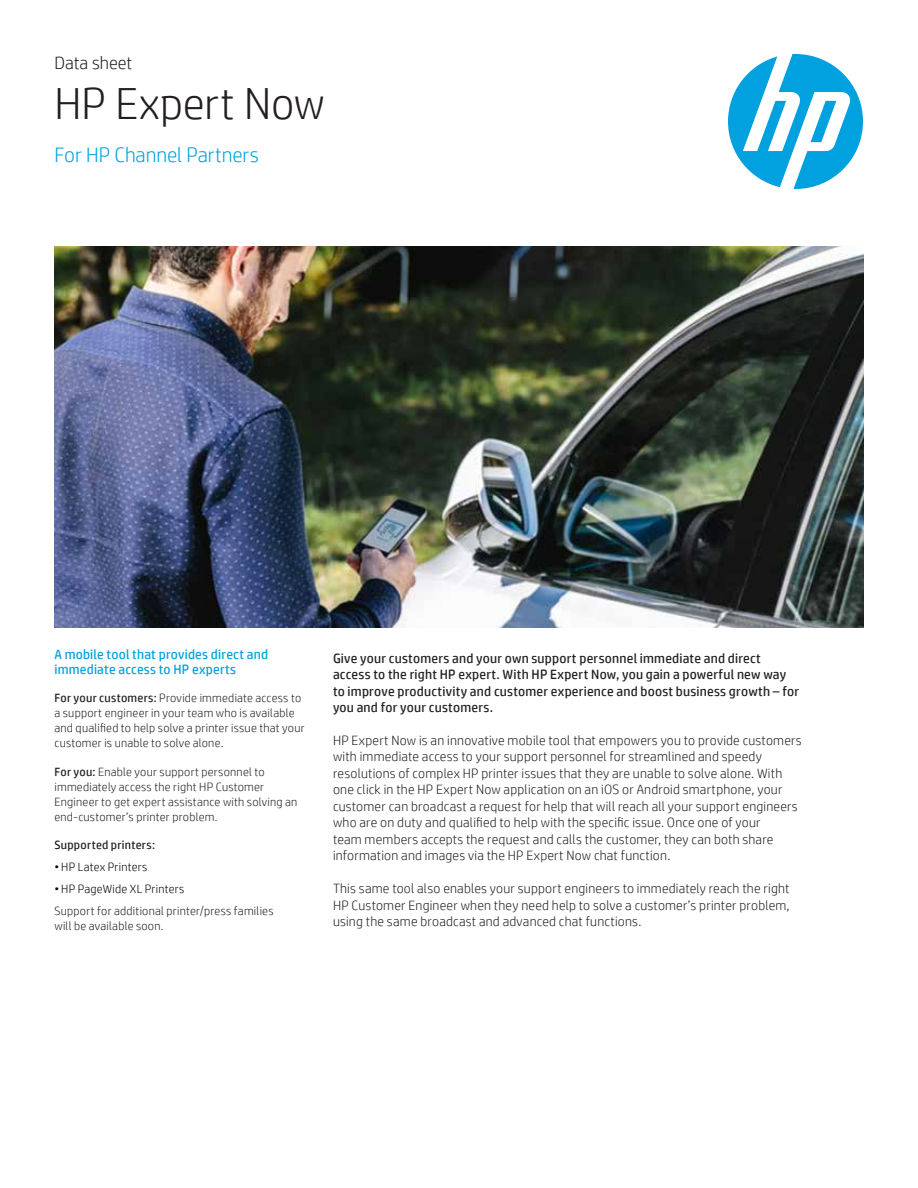
<style>
.page{position:relative;width:918px;height:1188px;background:#fff}
.page>*{position:absolute;margin:0;border:0;box-sizing:border-box;transform-origin:0 0}
.t1{font:300 45px "HP Simplified";letter-spacing:-.005em;color:#231f20}
.t2{font:300 21px "HP Simplified";letter-spacing:-.005em;color:#00a1de}
.t3{font:300 18px "HP Simplified";color:#231f20}
.t4{font:300 13.5px/16.5px "HP Simplified";letter-spacing:.015em;color:#231f20}
.t5{font:13.5px/16.5px "HP Simplified";letter-spacing:.015em;color:#231f20}
.t6{font:13.5px/15px "HP Simplified";letter-spacing:.015em;color:#00a1de}
.t7{font:300 12px/15px "HP Simplified";letter-spacing:.02em;color:#231f20}
.t8{font:300 12px "HP Simplified";letter-spacing:.02em;color:#020304}
.t9{font:12px "HP Simplified";letter-spacing:.02em;color:#231f20}
.s1{font-weight:400}
</style>
<div class="page">
<svg style="left:728px;top:54px;width:135px;height:135px"></svg>
<img style="left:54px;top:247px;width:809px;height:381px">
<h3 class="t3" style="left:54px;top:51px;width:79px">Data sheet</h3>
<h1 class="t1" style="left:54px;top:74px;width:272px">HP Expert Now</h1>
<h2 class="t2" style="left:54px;top:141px;width:206px">For HP Channel Partners</h2>
<p class="t6" style="left:54px;top:647px;width:215px">A mobile tool that provides direct and immediate access to HP experts</p>
<p class="t7" style="left:54px;top:690px;width:252px"><span class="s1">For your customers:</span> Provide immediate access to a support engineer in your team who is available and qualified to help solve a printer issue that your customer is unable to solve alone.</p>
<p class="t7" style="left:54px;top:764px;width:244px"><span class="s1">For you:</span> Enable your support personnel to immediately access the right HP Customer Engineer to get expert assistance with solving an end-customer’s printer problem.</p>
<p class="t9" style="left:54px;top:837px;width:102px">Supported printers:</p>
<p class="t8" style="left:54px;top:859px;width:94px">• HP Latex Printers</p>
<p class="t8" style="left:54px;top:881px;width:131px">• HP PageWide XL Printers</p>
<p class="t7" style="left:54px;top:903px;width:221px">Support for additional printer/press families will be available soon.</p>
<p class="t5" style="left:333px;top:650px;width:468px">Give your customers and your own support personnel immediate and direct access to the right HP expert. With HP Expert Now, you gain a powerful new way to improve productivity and customer experience and boost business growth – for you and for your customers.</p>
<p class="t4" style="left:333px;top:732px;width:470px">HP Expert Now is an innovative mobile tool that empowers you to provide customers with immediate access to your support personnel for streamlined and speedy resolutions of complex HP printer issues that they are unable to solve alone. With one click in the HP Expert Now application on an iOS or Android smartphone, your customer can broadcast a request for help that will reach all your support engineers who are on duty and qualified to help with the specific issue. Once one of your<br>team members accepts the request and calls the customer, they can both share information and images via the HP Expert Now chat function.</p>
<p class="t4" style="left:333px;top:880px;width:458px;text-align:justify">This same tool also enables your support engineers to immediately reach the right HP Customer Engineer when they need help to solve a customer’s printer problem, using the same broadcast and advanced chat functions.</p>
</div>
